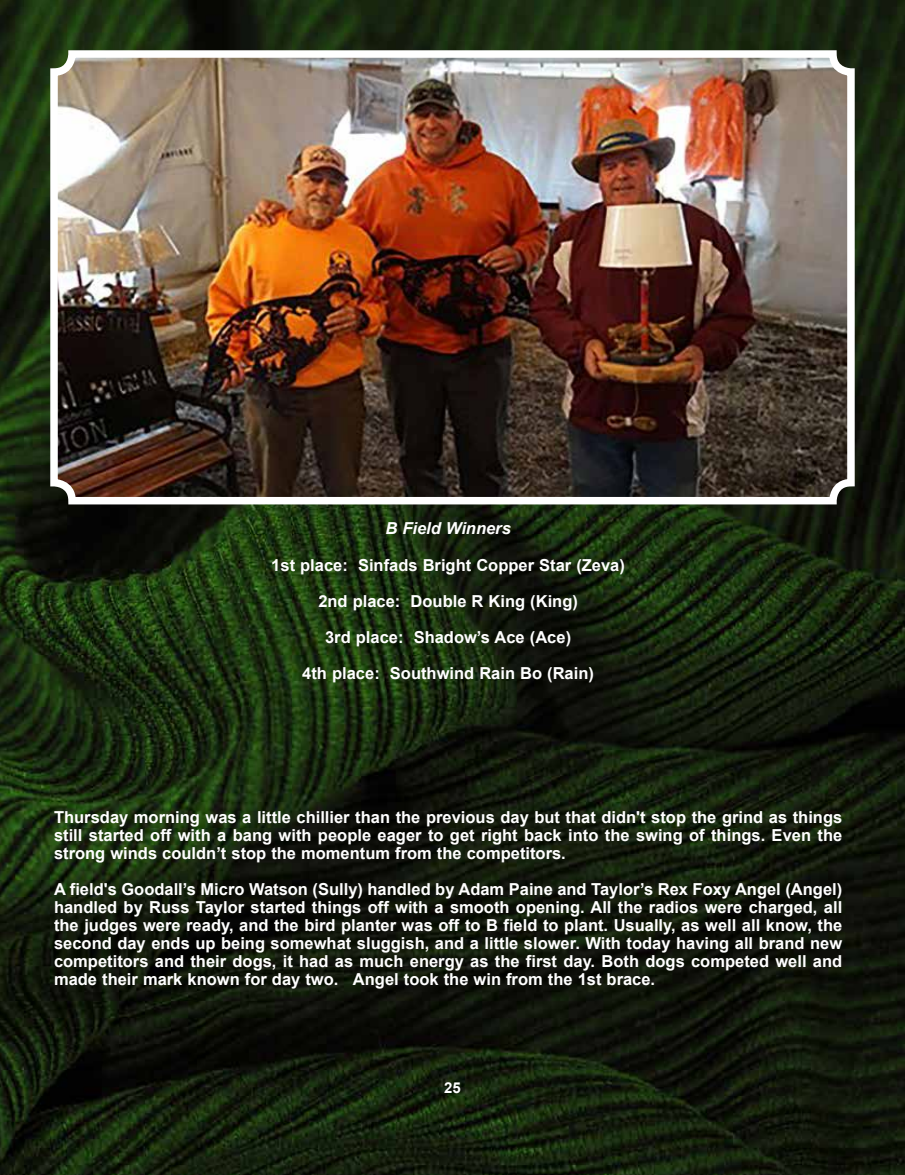
<style>
.page{position:relative;width:905px;height:1175px;background:#fff}
.page>*{position:absolute;margin:0;border:0;box-sizing:border-box;transform-origin:0 0}
.t1{font:700 16.5px/18px "Arial";color:#fff;text-align:justify}
.t2{font:italic 700 16.5px "Arial";color:#fff}
.t3{font:700 15px "Arial";color:#fff}
</style>
<div class="page">
<img style="left:0;top:0;width:904px;height:1174px">
<img style="left:54px;top:54px;width:796px;height:446px">
<div style="left:50px;top:50px;width:804px;height:454px;border:8px solid #fff;border-radius:18px"></div>
<p class="t2" style="left:385px;top:517px;width:127px">B Field Winners</p>
<p class="t1" style="left:271px;top:547px;width:355px;line-height:36px;text-align:center">1st place: Sinfads Bright Copper Star (Zeva)<br>2nd place: Double R King (King)<br>3rd place: Shadow’s Ace (Ace)<br>4th place: Southwind Rain Bo (Rain)</p>
<p class="t1" style="left:54px;top:808px;width:789px">Thursday morning was a little chillier than the previous day but that didn't stop the grind as things still started off with a bang with people eager to get right back into the swing of things. Even the strong winds couldn’t stop the momentum from the competitors.</p>
<p class="t1" style="left:54px;top:880px;width:789px">A field's Goodall’s Micro Watson (Sully) handled by Adam Paine and Taylor’s Rex Foxy Angel (Angel) handled by Russ Taylor started things off with a smooth opening. All the radios were charged, all the judges were ready, and the bird planter was off to B field to plant. Usually, as well all know, the second day ends up being somewhat sluggish, and a little slower. With today having all brand new competitors and their dogs, it had as much energy as the first day. Both dogs competed well and made their mark known for day two. Angel took the win from the 1st brace.</p>
<p class="t3" style="left:444px;top:1077px;width:18px">25</p>
</div>
